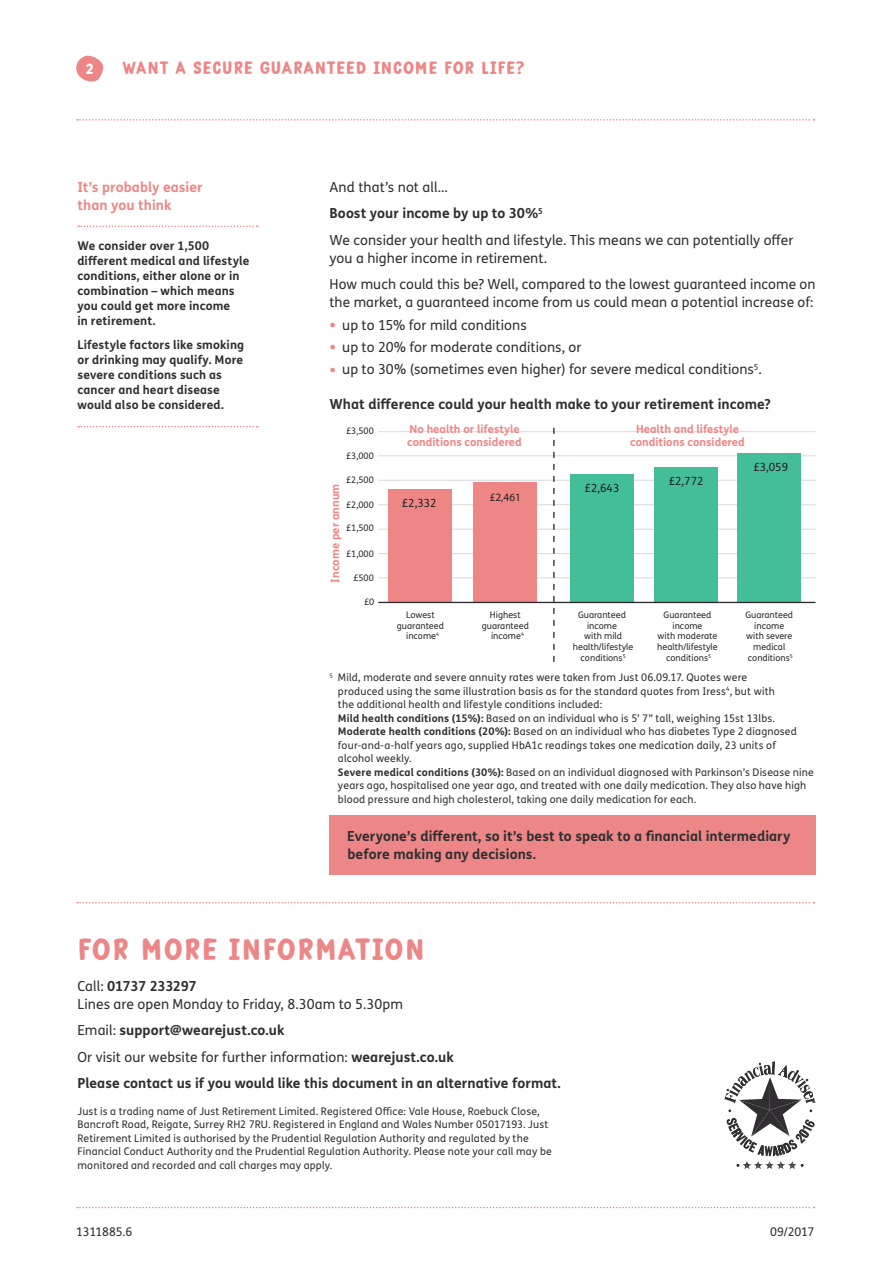
<style>
.page{position:relative;width:893px;height:1263px;background:#fff}
.page>*{position:absolute;margin:0;border:0;box-sizing:border-box;transform-origin:0 0}
.t1{font:36px "Just Script";letter-spacing:.035em;color:#ed8787}
.Header_-_product_tit{font:21px "Just Script";letter-spacing:.035em;color:#ed8787}
.Page_Numbers{font:17.25px "Just Script";color:#fff}
.Body_Copy{font:13.8px/18px "Just Sans";letter-spacing:.005em;color:#312e31}
.Warning_Box_Text{font:700 13.8px/26.5px "Just Sans";letter-spacing:.005em;color:#312e31}
.Subheading_2{font:700 13.8px "Just Sans";letter-spacing:.005em;color:#312e31}
.Info_Box_Heading{font:700 13.8px/18px "Just Sans";letter-spacing:.005em;color:#ed8787}
.Info_Box_Text{font:700 12px/15px "Just Sans";letter-spacing:.01em;color:#312e31}
.DMS_Number{font:12px "Just Sans";letter-spacing:-.015em;color:#312e31}
.t2{font:700 11.25px/13.5px "Just Sans";color:#ed8685;text-align:center}
.t3{font:11.25px "Just Sans";color:#231f20}
.t4{font:11.25px "Myriad Pro";color:#231f20}
.Numbered_footnotes{font:10.5px/13.5px "Just Sans";letter-spacing:.015em;color:#312e31}
.t5{font:9px/10.8px "Just Sans";color:#2a2a2f;text-align:center}
.s1{font-family:"Just Script";font-size:19.5px;color:#ed8787}
.s2{font-weight:700}
.s3{font-weight:400}
</style>
<div class="page">
<svg style="left:77px;top:119px;width:737px;height:2px"></svg>
<svg style="left:76px;top:56px;width:27px;height:25px"></svg>
<svg style="left:77px;top:1207px;width:737px;height:1px"></svg>
<svg style="left:77px;top:902px;width:737px;height:1px"></svg>
<svg style="left:724px;top:1061px;width:91px;height:108px"></svg>
<hr style="left:378px;top:577px;width:437px;height:1px;background:#dad9dc">
<hr style="left:378px;top:553px;width:437px;height:1px;background:#dad9dc">
<hr style="left:378px;top:529px;width:437px;height:1px;background:#dad9dc">
<hr style="left:378px;top:504px;width:437px;height:1px;background:#dad9dc">
<hr style="left:378px;top:480px;width:437px;height:1px;background:#dad9dc">
<hr style="left:378px;top:455px;width:437px;height:1px;background:#dad9dc">
<hr style="left:378px;top:431px;width:437px;height:1px;background:#dad9dc">
<svg style="left:553px;top:428px;width:2px;height:234px"></svg>
<div style="left:737px;top:453px;width:64px;height:150px;background:#44be98"></div>
<div style="left:654px;top:467px;width:64px;height:136px;background:#44be98"></div>
<div style="left:570px;top:474px;width:64px;height:129px;background:#44be98"></div>
<div style="left:473px;top:482px;width:64px;height:121px;background:#ed8685"></div>
<div style="left:388px;top:489px;width:64px;height:114px;background:#ed8685"></div>
<hr style="left:378px;top:602px;width:437px;height:1px;background:#2a2a2f">
<svg style="left:78px;top:225px;width:180px;height:2px"></svg>
<svg style="left:78px;top:426px;width:180px;height:1px"></svg>
<div style="left:329px;top:816px;width:486px;height:59px;background:#ed8787"></div>
<p class="Page_Numbers" style="left:86px;top:62px;width:9px">2</p>
<p class="Header_-_product_tit" style="left:122px;top:60px;width:404px">WANT A SECURE GUARANTEED INCOME FOR LIFE?</p>
<p class="Info_Box_Heading" style="left:77px;top:177px;width:127px">It’s probably easier than you think</p>
<p class="Info_Box_Text" style="left:77px;top:238px;width:173px">We consider over 1,500 different medical and lifestyle conditions, either alone or in combination – which means you could get more income<br>in retirement.</p>
<p class="Info_Box_Text" style="left:77px;top:336px;width:168px">Lifestyle factors like smoking or drinking may qualify. More severe conditions such as cancer and heart disease would also be considered.</p>
<p class="Body_Copy" style="left:329px;top:178px;width:120px">And that’s not all…</p>
<p class="Subheading_2" style="left:329px;top:203px;width:215px">Boost your income by up to 30%<sup>5</sup></p>
<p class="Body_Copy" style="left:329px;top:231px;width:465px">We consider your health and lifestyle. This means we can potentially offer you a higher income in retirement.</p>
<p class="Body_Copy" style="left:329px;top:275px;width:488px">How much could this be? Well, compared to the lowest guaranteed income on the market, a guaranteed income from us could mean a potential increase of:</p>
<p class="Body_Copy" style="left:329px;top:315px;width:199px"><span class="s1">•</span> up to 15% for mild conditions</p>
<p class="Body_Copy" style="left:329px;top:338px;width:254px"><span class="s1">•</span> up to 20% for moderate conditions, or</p>
<p class="Body_Copy" style="left:329px;top:360px;width:434px"><span class="s1">•</span> up to 30% (sometimes even higher) for severe medical conditions<sup>5</sup>.</p>
<p class="Subheading_2" style="left:329px;top:394px;width:443px">What difference could your health make to your retirement income?</p>
<p class="t5" style="left:346px;top:426px;width:29px">£3,500</p>
<p class="t5" style="left:346px;top:450px;width:29px">£3,000</p>
<p class="t5" style="left:346px;top:474px;width:29px">£2,500</p>
<p class="t2" style="left:328px;top:583px;width:100px;rotate:-90deg">Income per annum</p>
<p class="t5" style="left:346px;top:499px;width:29px">£2,000</p>
<p class="t5" style="left:346px;top:522px;width:29px">£1,500</p>
<p class="t5" style="left:346px;top:548px;width:29px">£1,000</p>
<p class="t5" style="left:353px;top:572px;width:22px">£500</p>
<p class="t5" style="left:364px;top:596px;width:12px">£0</p>
<p class="t2" style="left:407px;top:421px;width:116px;text-align:left">No health or lifestyle conditions considered</p>
<p class="t3" style="left:402px;top:495px;width:36px">£2,332</p>
<p class="t4" style="left:490px;top:490px;width:33px">£2,461</p>
<p class="t3" style="left:585px;top:480px;width:36px">£2,643</p>
<p class="t2" style="left:630px;top:421px;width:116px">Health and lifestyle conditions considered</p>
<p class="t3" style="left:669px;top:474px;width:36px">£2,772</p>
<p class="t3" style="left:753px;top:459px;width:36px">£3,059</p>
<p class="t5" style="left:397px;top:609px;width:49px">Lowest guaranteed income<sup>4</sup></p>
<p class="t5" style="left:482px;top:609px;width:49px">Highest guaranteed income<sup>4</sup></p>
<p class="t5" style="left:573px;top:609px;width:62px">Guaranteed income<br>with mild health/lifestyle conditions<sup>5</sup></p>
<p class="t5" style="left:657px;top:609px;width:62px">Guaranteed income<br>with moderate health/lifestyle conditions<sup>5</sup></p>
<p class="t5" style="left:745px;top:609px;width:49px">Guaranteed income with severe medical conditions<sup>5</sup></p>
<p class="Numbered_footnotes" style="left:338px;top:671px;width:477px;text-indent:-9px"><sup>5</sup> Mild, moderate and severe annuity rates were taken from Just 06.09.17. Quotes were<br>produced using the same illustration basis as for the standard quotes from Iress<sup>4</sup>, but with<br>the additional health and lifestyle conditions included:<br><span class="s2">Mild health conditions (15%):</span> Based on an individual who is 5’ 7” tall, weighing 15st 13lbs.<br><span class="s2">Moderate health conditions (20%):</span> Based on an individual who has diabetes Type 2 diagnosed four-and-a-half years ago, supplied HbA1c readings takes one medication daily, 23 units of alcohol weekly.<br><span class="s2">Severe medical conditions (30%):</span> Based on an individual diagnosed with Parkinson’s Disease nine years ago, hospitalised one year ago, and treated with one daily medication. They also have high blood pressure and high cholesterol, taking one daily medication for each.</p>
<p class="Warning_Box_Text" style="left:347px;top:826px;width:445px;line-height:18px">Everyone’s different, so it’s best to speak to a financial intermediary before making any decisions.</p>
<h1 class="t1" style="left:77px;top:935px;width:349px">FOR MORE INFORMATION</h1>
<h3 class="Body_Copy" style="left:77px;top:977px;width:327px">Call: <span class="s2">01737 233297<br></span>Lines are open Monday to Friday, 8.30am to 5.30pm</h3>
<h3 class="Warning_Box_Text" style="left:77px;top:1016px;width:485px"><span class="s3">Email:</span> support@wearejust.co.uk<br><span class="s3">Or visit our website for further information:</span> wearejust.co.uk<br>Please contact us if you would like this document in an alternative format.</h3>
<p class="Numbered_footnotes" style="left:77px;top:1104px;width:476px">Just is a trading name of Just Retirement Limited. Registered Office: Vale House, Roebuck Close, Bancroft Road, Reigate, Surrey RH2 7RU. Registered in England and Wales Number 05017193. Just Retirement Limited is authorised by the Prudential Regulation Authority and regulated by the Financial Conduct Authority and the Prudential Regulation Authority. Please note your call may be monitored and recorded and call charges may apply.</p>
<p class="DMS_Number" style="left:76px;top:1223px;width:57px">1311885.6</p>
<p class="DMS_Number" style="left:770px;top:1223px;width:46px">09/2017</p>
</div>
